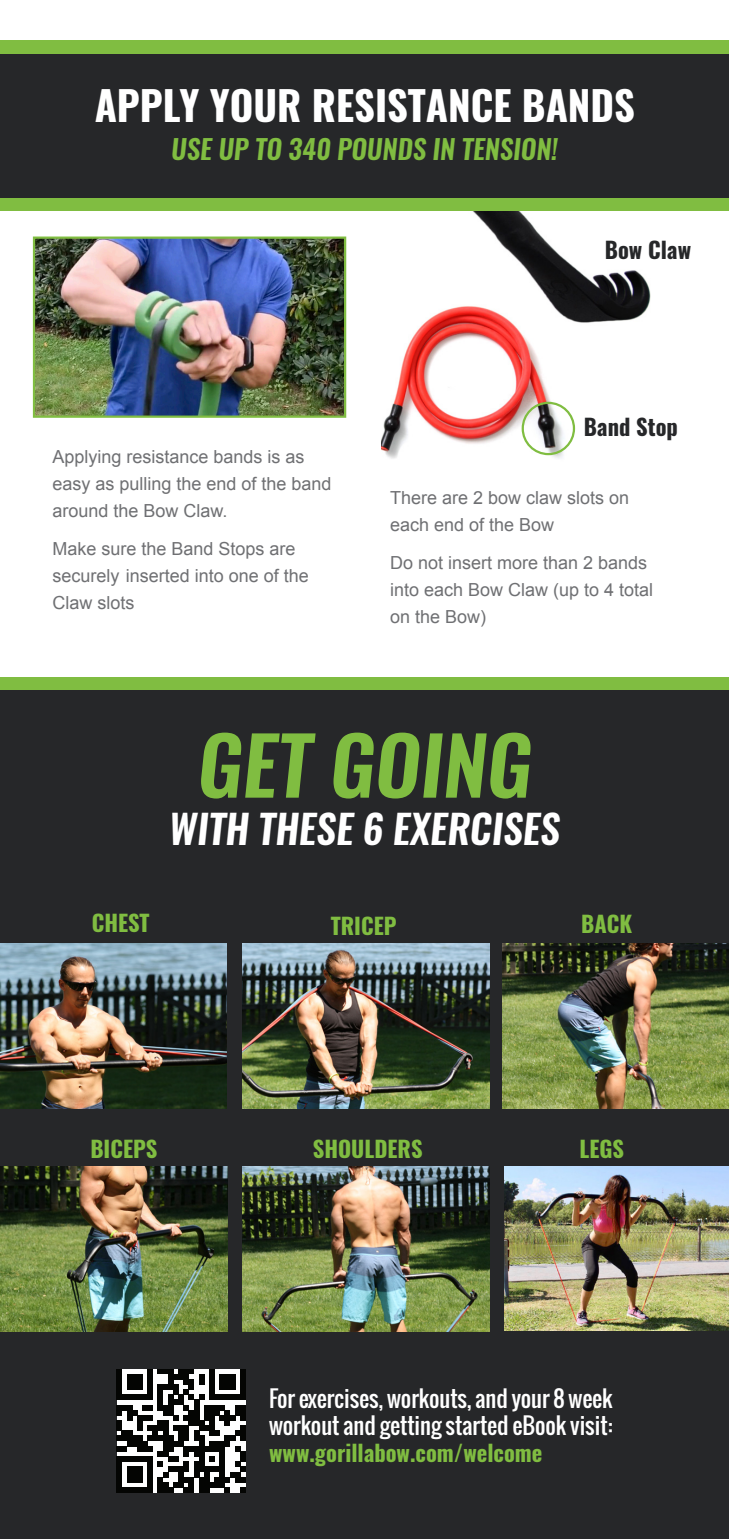
<style>
.page{position:relative;width:729px;height:1539px;background:#fff}
.page>*{position:absolute;margin:0;border:0;box-sizing:border-box;transform-origin:0 0}
.t1{font:italic 600 79.42px "Oswald";color:#80bd41}
.t2{font:700 40.5px "Oswald";color:#fff}
.t3{font:italic 600 39.6px "Oswald";color:#fff}
.t4{font:italic 600 27px "Oswald";color:#80bd41}
.t5{font:22.5px "Oswald";color:#fff}
.t6{font:700 22.5px "Oswald";color:#80bd41}
.t7{font:700 22.5px "Oswald";color:#262729}
.t8{font:18px/27px "Arial";color:#6f7073}
</style>
<div class="page">
<div style="left:0;top:689px;width:729px;height:850px;background:#262729"></div>
<svg style="left:117px;top:1370px;width:128px;height:123px"></svg>
<img style="left:36px;top:240px;width:307px;height:175px">
<div style="left:33px;top:237px;width:313px;height:181px;border:2px solid #80bd41"></div>
<div style="left:0;top:54px;width:729px;height:144px;background:#262729"></div>
<div style="left:0;top:198px;width:729px;height:13px;background:#80bd41"></div>
<div style="left:0;top:677px;width:729px;height:12px;background:#80bd41"></div>
<div style="left:0;top:40px;width:729px;height:14px;background:#80bd41"></div>
<img style="left:504px;top:1167px;width:225px;height:164px">
<img style="left:502px;top:944px;width:227px;height:164px">
<img style="left:242px;top:1167px;width:247px;height:164px">
<img style="left:242px;top:944px;width:247px;height:164px">
<img style="left:0;top:1167px;width:227px;height:164px">
<img style="left:0;top:944px;width:227px;height:164px">
<img style="left:381px;top:211px;width:270px;height:248px">
<div style="left:522px;top:402px;width:53px;height:53px;border:2px solid #80bd41;border-radius:50%"></div>
<p class="t2" style="left:95px;top:77px;width:542px">APPLY YOUR RESISTANCE BANDS</p>
<p class="t4" style="left:171px;top:131px;width:388px">USE UP TO 340 POUNDS IN TENSION!</p>
<p class="t7" style="left:605px;top:234px;width:88px">Bow Claw</p>
<p class="t7" style="left:584px;top:411px;width:96px">Band Stop</p>
<p class="t8" style="left:52px;top:443px;width:281px">Applying resistance bands is as easy as pulling the end of the band around the Bow Claw.</p>
<p class="t8" style="left:52px;top:536px;width:245px">Make sure the Band Stops are</p>
<p class="t8" style="left:52px;top:563px;width:258px">securely inserted into one of the<br>Claw slots</p>
<p class="t8" style="left:390px;top:485px;width:241px">There are 2 bow claw slots on each end of the Bow</p>
<p class="t8" style="left:390px;top:549px;width:265px">Do not insert more than 2 bands into each Bow Claw (up to 4 total on the Bow)</p>
<p class="t1" style="left:197px;top:710px;width:336px">GET GOING</p>
<p class="t3" style="left:169px;top:802px;width:393px">WITH THESE 6 EXERCISES</p>
<p class="t6" style="left:92px;top:907px;width:60px">CHEST</p>
<p class="t6" style="left:331px;top:910px;width:67px">TRICEP</p>
<p class="t6" style="left:581px;top:909px;width:52px">BACK</p>
<p class="t6" style="left:90px;top:1133px;width:69px">BICEPS</p>
<p class="t6" style="left:313px;top:1133px;width:111px">SHOULDERS</p>
<p class="t6" style="left:580px;top:1133px;width:46px">LEGS</p>
<p class="t5" style="left:269px;top:1381px;width:345px">For exercises, workouts, and your 8 week</p>
<p class="t5" style="left:269px;top:1408px;width:345px">workout and getting started eBook visit:</p>
<p class="t6" style="left:269px;top:1437px;width:275px">www.gorillabow.com/welcome</p>
</div>
